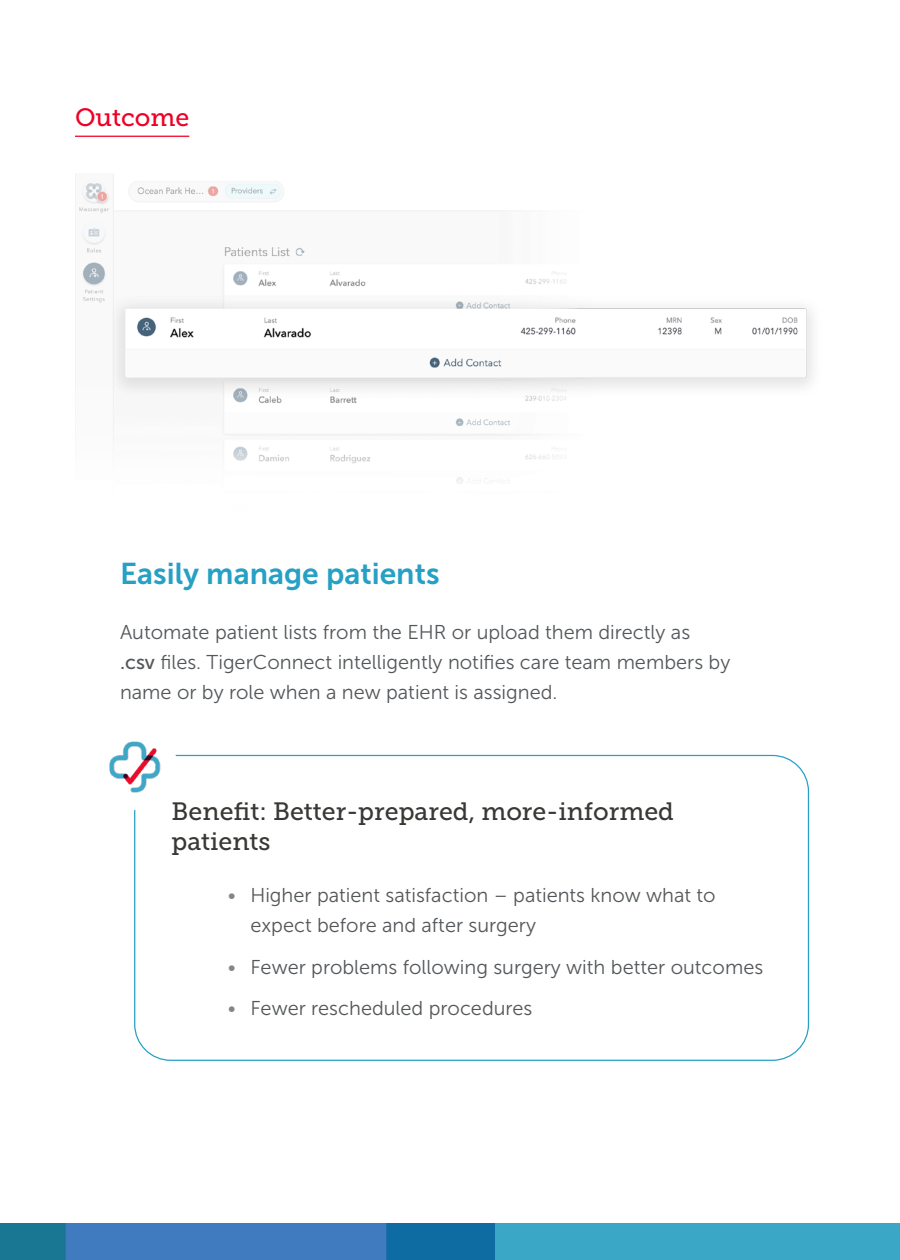
<style>
.page{position:relative;width:900px;height:1260px;background:#fff}
.page>*{position:absolute;margin:0;border:0;box-sizing:border-box;transform-origin:0 0}
.t1{font:30px "Museo Sans 700";color:#26a0c4}
.body{font:25px/30px "Museo Slab 500";color:#383935}
.t2{font:25px "Museo Slab 500";color:#ef0027}
.t3{font:20px/30px "Museo Sans 300";color:#54575a}
.s1{font-family:"Museo Sans 500"}
.s2{color:#848588}
</style>
<div class="page">
<img style="left:0;top:1224px;width:900px;height:36px">
<img style="left:109px;top:741px;width:52px;height:52px">
<hr style="left:75px;top:136px;width:114px;height:1px;background:#ef0027">
<img style="left:75px;top:174px;width:738px;height:310px">
<p class="t2" style="left:75px;top:104px;width:116px">Outcome</p>
<p class="t1" style="left:120px;top:557px;width:321px">Easily manage patients</p>
<p class="t3" style="left:120px;top:617px;width:612px">Automate patient lists from the EHR or upload them directly as<br><span class="s1">.csv</span> files. TigerConnect intelligently notifies care team members by name or by role when a new patient is assigned.</p>
<p class="body" style="left:172px;top:796px;width:504px">Benefit: Better-prepared, more-informed patients</p>
<p class="t3" style="left:250px;top:881px;width:467px;text-indent:-22px"><span class="s2">•</span> Higher patient satisfaction – patients know what to expect before and after surgery</p>
<p class="t3" style="left:228px;top:952px;width:537px"><span class="s2">•</span> Fewer problems following surgery with better outcomes</p>
<p class="t3" style="left:228px;top:993px;width:306px"><span class="s2">•</span> Fewer rescheduled procedures</p>
</div>
